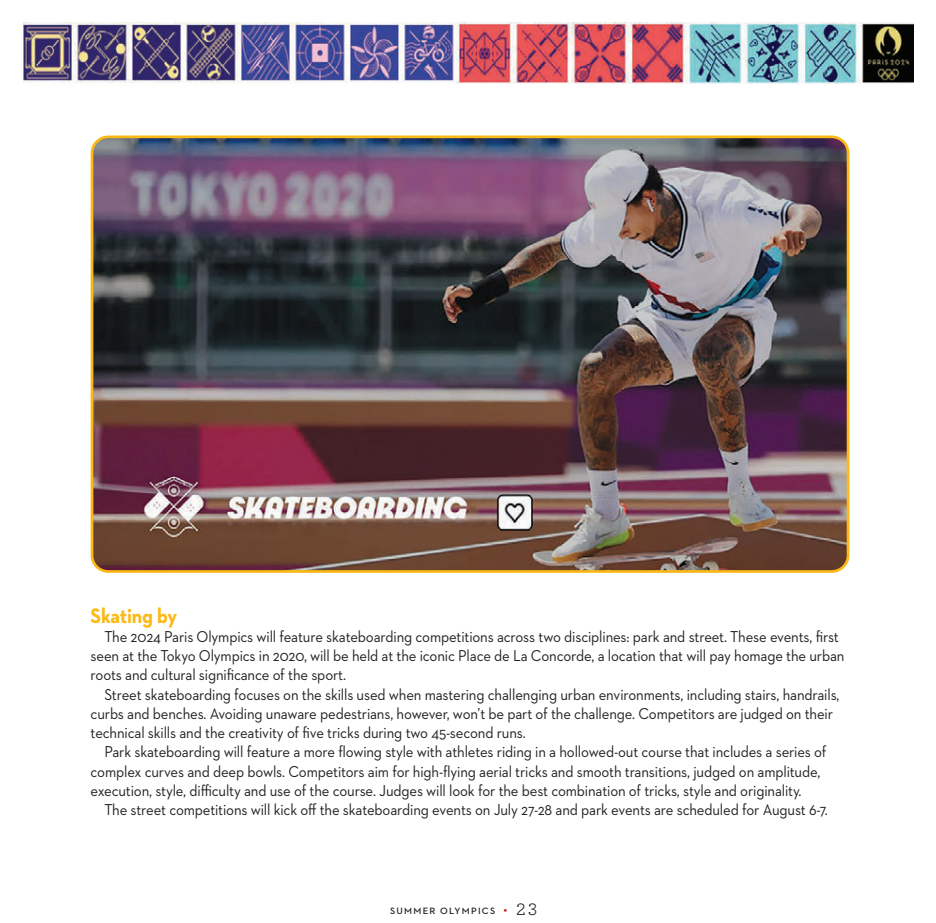
<style>
.page{position:relative;width:936px;height:923px;background:#fff}
.page>*{position:absolute;margin:0;border:0;box-sizing:border-box;transform-origin:0 0}
.t1{font:700 21.38px "Neutraface 2 Text";letter-spacing:-.01em;color:#fcb814;scale:.92 1}
.t2{font:16px/19.2px "Neutraface 2 Text";letter-spacing:-.01em;color:#231f20;scale:.92 1}
.t3{font:600 9.38px "Neutraface 2 Text";letter-spacing:.13em;color:#231f20}
.s1{font-size:13.38px;color:#d7171f}
.s2{font-family:"Archer";font-weight:400;font-size:17.38px}
</style>
<div class="page">
<img style="left:23px;top:22px;width:889px;height:61px">
<img style="left:93px;top:139px;width:754px;height:430px">
<div style="left:91px;top:135px;width:758px;height:438px;border:3px solid #fcb814;border-radius:16px"></div>
<h1 class="t1" style="left:91px;top:601px;width:95px">Skating by</h1>
<p class="t2" style="left:91px;top:626px;width:820px;text-indent:14px">The 2024 Paris Olympics will feature skateboarding competitions across two disciplines: park and street. These events, first seen at the Tokyo Olympics in 2020, will be held at the iconic Place de La Concorde, a location that will pay homage the urban roots and cultural significance of the sport.</p>
<p class="t2" style="left:91px;top:684px;width:815px;text-indent:14px">Street skateboarding focuses on the skills used when mastering challenging urban environments, including stairs, handrails, curbs and benches. Avoiding unaware pedestrians, however, won’t be part of the challenge. Competitors are judged on their technical skills and the creativity of five tricks during two 45-second runs.</p>
<p class="t2" style="left:91px;top:742px;width:801px;text-indent:14px">Park skateboarding will feature a more flowing style with athletes riding in a hollowed-out course that includes a series of complex curves and deep bowls. Competitors aim for high-flying aerial tricks and smooth transitions, judged on amplitude, execution, style, difficulty and use of the course. Judges will look for the best combination of tricks, style and originality.</p>
<p class="t2" style="left:104px;top:800px;width:787px">The street competitions will kick off the skateboarding events on July 27-28 and park events are scheduled for August 6-7.</p>
<p class="t3" style="left:390px;top:904px;width:148px">SUMMER OLYMPICS <span class="s1">•</span> <span class="s2">23</span></p>
</div>
